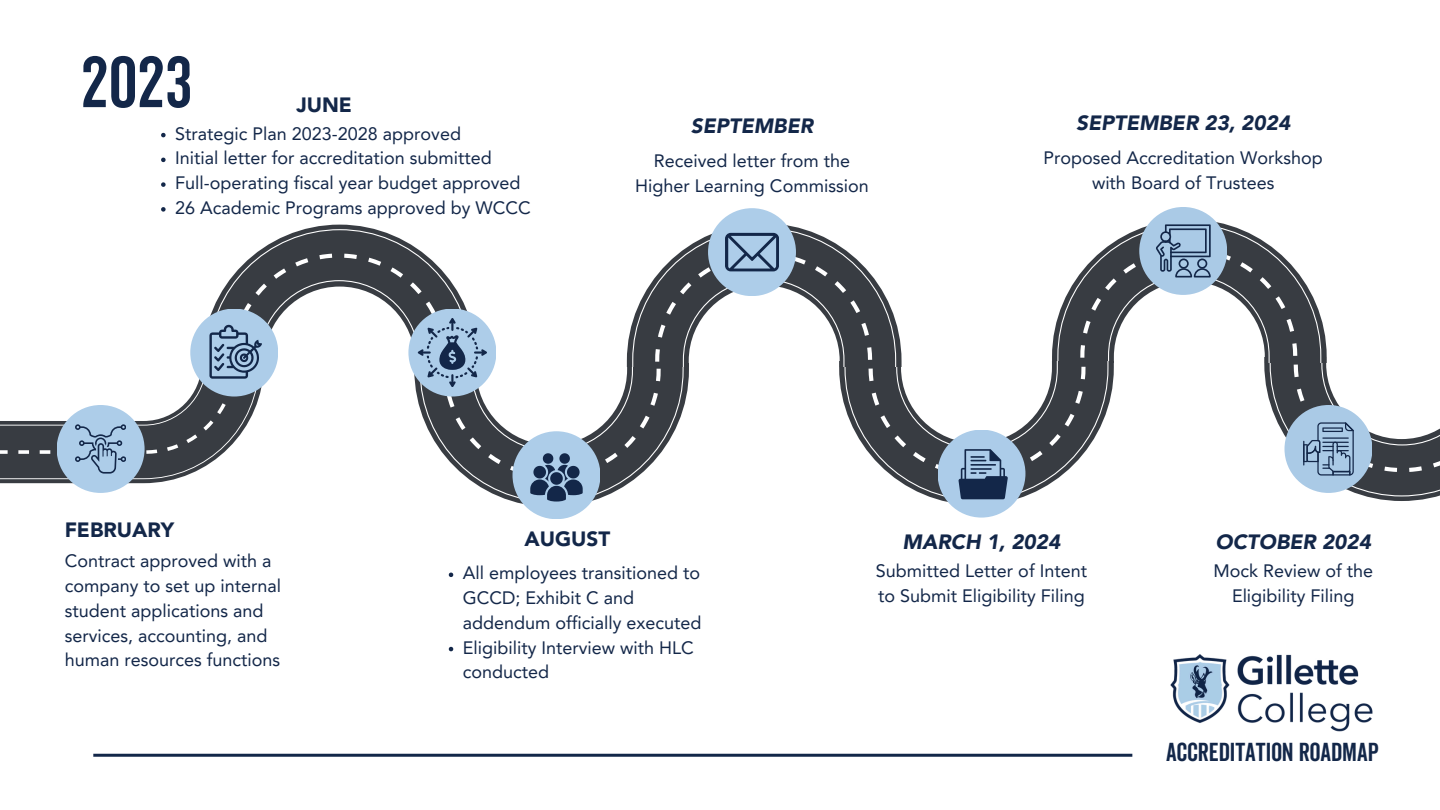
<style>
.page{position:relative;width:1440px;height:810px;background:#fff}
.page>*{position:absolute;margin:0;border:0;box-sizing:border-box;transform-origin:0 0}
.t1{font:69.8px "Veneer Clean";color:#132749}
.t2{font:25.2px "Veneer Clean";color:#132749}
.t3{font:italic 900 20.7px "Avenir LT Pro";color:#132749}
.t4{font:900 20.7px "Avenir LT Pro";color:#132749}
.t5{font:18px/24.8px "Avenir LT Pro";color:#132749}
</style>
<div class="page">
<img style="left:1118px;top:654px;width:255px;height:103px">
<hr style="left:93px;top:754px;width:1039px;height:3px;background:#132749">
<div style="left:513px;top:431px;width:87px;height:88px;background:#adcde9;border-radius:50%"></div>
<div style="left:708px;top:208px;width:88px;height:88px;background:#adcde9;border-radius:50%"></div>
<div style="left:938px;top:430px;width:87px;height:88px;background:#accce9;border-radius:50%"></div>
<div style="left:1139px;top:207px;width:88px;height:88px;background:#aacae6;border-radius:50%"></div>
<svg style="left:0;top:219px;width:1440px;height:288px"></svg>
<svg style="left:161px;top:133px;width:5px;height:4px"></svg>
<svg style="left:161px;top:158px;width:5px;height:4px"></svg>
<svg style="left:161px;top:182px;width:5px;height:5px"></svg>
<svg style="left:161px;top:207px;width:5px;height:5px"></svg>
<svg style="left:449px;top:573px;width:4px;height:4px"></svg>
<svg style="left:449px;top:647px;width:4px;height:4px"></svg>
<p class="t1" style="left:81px;top:41px;width:113px">2023</p>
<p class="t4" style="left:296px;top:96px;width:57px">JUNE</p>
<h3 class="t5" style="left:175px;top:123px;width:287px">Strategic Plan 2023-2028 approved</h3>
<h3 class="t5" style="left:175px;top:147px;width:318px">Initial letter for accreditation submitted</h3>
<h3 class="t5" style="left:175px;top:172px;width:347px">Full-operating fiscal year budget approved</h3>
<p class="t5" style="left:175px;top:197px;width:357px">26 Academic Programs approved by WCCC</p>
<p class="t3" style="left:691px;top:118px;width:124px">SEPTEMBER</p>
<p class="t5" style="left:654px;top:150px;width:198px">Received letter from the</p>
<p class="t5" style="left:635px;top:175px;width:235px">Higher Learning Commission</p>
<p class="t3" style="left:1076px;top:114px;width:216px">SEPTEMBER 23, 2024</p>
<p class="t5" style="left:1043px;top:147px;width:281px">Proposed Accreditation Workshop</p>
<p class="t5" style="left:1092px;top:172px;width:184px">with Board of Trustees</p>
<p class="t4" style="left:65px;top:521px;width:111px">FEBRUARY</p>
<p class="t5" style="left:65px;top:550px;width:218px">Contract approved with a company to set up internal student applications and services, accounting, and human resources functions</p>
<p class="t4" style="left:525px;top:530px;width:87px">AUGUST</p>
<p class="t5" style="left:463px;top:562px;width:240px">All employees transitioned to<br>GCCD; Exhibit C and addendum officially executed</p>
<p class="t5" style="left:463px;top:637px;width:232px">Eligibility Interview with HLC conducted</p>
<p class="t3" style="left:903px;top:533px;width:159px">MARCH 1, 2024</p>
<p class="t5" style="left:876px;top:560px;width:213px">Submitted Letter of Intent</p>
<p class="t5" style="left:878px;top:585px;width:208px">to Submit Eligibility Filing</p>
<p class="t3" style="left:1216px;top:533px;width:157px">OCTOBER 2024</p>
<p class="t5" style="left:1213px;top:560px;width:161px">Mock Review of the</p>
<p class="t5" style="left:1232px;top:585px;width:124px">Eligibility Filing</p>
<h1 class="t2" style="left:1166px;top:737px;width:214px">ACCREDITATION ROADMAP</h1>
</div>
